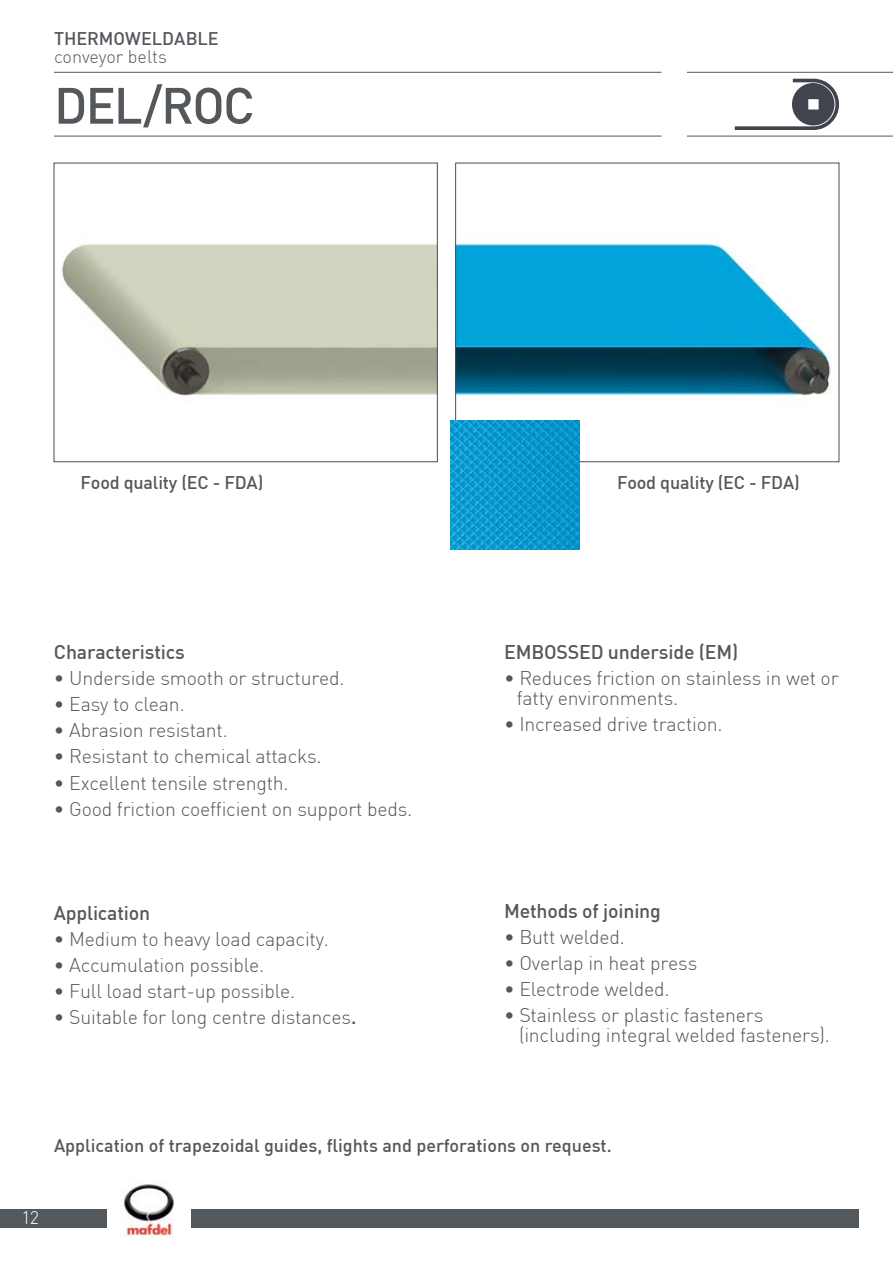
<style>
.page{position:relative;width:893px;height:1263px;background:#fff}
.page>*{position:absolute;margin:0;border:0;box-sizing:border-box;transform-origin:0 0}
.t1{font:500 50.25px "DIN Pro";color:#53585d}
.t2{font:300 19.5px/19.6px "DIN Pro";letter-spacing:-.01em;color:#53585d}
.t3{font:500 19.5px "DIN Pro";letter-spacing:-.01em;color:#53585d}
.t4{font:500 18px "DIN Pro";color:#53585d}
.t5{font:300 18px "DIN Pro";color:#53585d}
.t6{font:300 18px "DIN Pro";color:#fff}
.s1{font-weight:500}
</style>
<div class="page">
<svg style="left:735px;top:79px;width:104px;height:51px"></svg>
<img style="left:61px;top:244px;width:375px;height:152px">
<div style="left:54px;top:163px;width:384px;height:299px;border:1px solid #4d4d4f"></div>
<img style="left:457px;top:243px;width:374px;height:153px">
<div style="left:455px;top:163px;width:384px;height:299px;border:1px solid #4d4d4f"></div>
<img style="left:451px;top:420px;width:129px;height:129px">
<div style="left:0;top:1209px;width:106px;height:19px;background:#53585d"></div>
<div style="left:191px;top:1209px;width:667px;height:19px;background:#53585d"></div>
<img style="left:122px;top:1184px;width:52px;height:53px">
<hr style="left:54px;top:72px;width:607px;height:1px;background:#53585d">
<hr style="left:54px;top:136px;width:607px;height:1px;background:#53585d">
<hr style="left:687px;top:136px;width:206px;height:1px;background:#53585d">
<hr style="left:687px;top:72px;width:206px;height:1px;background:#53585d">
<p class="t4" style="left:54px;top:27px;width:166px">Thermoweldable</p>
<p class="t5" style="left:54px;top:45px;width:114px">conveyor belts</p>
<h1 class="t1" style="left:54px;top:73px;width:137px">del/roc</h1>
<p class="t4" style="left:81px;top:471px;width:184px">Food quality (EC - FDA)</p>
<p class="t4" style="left:617px;top:471px;width:184px">Food quality (EC - FDA)</p>
<p class="t3" style="left:54px;top:639px;width:132px">Characteristics</p>
<p class="t2" style="left:54px;top:668px;width:292px">• Underside smooth or structured.</p>
<p class="t2" style="left:54px;top:694px;width:132px">• Easy to clean.</p>
<p class="t2" style="left:54px;top:720px;width:175px">• Abrasion resistant.</p>
<p class="t2" style="left:54px;top:746px;width:269px">• Resistant to chemical attacks.</p>
<p class="t2" style="left:54px;top:772px;width:236px">• Excellent tensile strength.</p>
<p class="t2" style="left:54px;top:798px;width:360px">• Good friction coefficient on support beds.</p>
<p class="t3" style="left:54px;top:900px;width:98px">Application</p>
<p class="t2" style="left:54px;top:929px;width:277px">• Medium to heavy load capacity.</p>
<p class="t2" style="left:54px;top:955px;width:212px">• Accumulation possible.</p>
<p class="t2" style="left:54px;top:981px;width:243px">• Full load start-up possible.</p>
<p class="t2" style="left:54px;top:1007px;width:304px">• Suitable for long centre distances<span class="s1">.</span></p>
<p class="t3" style="left:504px;top:639px;width:25px">Embossed</p>
<p class="t3" style="left:608px;top:639px;width:132px">underside (EM)</p>
<p class="t2" style="left:517px;top:668px;width:323px;text-indent:-13px">• Reduces friction on stainless in wet or fatty environments.</p>
<p class="t2" style="left:504px;top:714px;width:220px">• Increased drive traction.</p>
<p class="t3" style="left:504px;top:898px;width:158px">Methods of joining</p>
<p class="t2" style="left:504px;top:927px;width:122px">• Butt welded.</p>
<p class="t2" style="left:504px;top:953px;width:195px">• Overlap in heat press</p>
<p class="t2" style="left:504px;top:979px;width:167px">• Electrode welded.</p>
<p class="t2" style="left:519px;top:1005px;width:312px;text-indent:-15px">• Stainless or plastic fasteners (including integral welded fasteners).</p>
<p class="t4" style="left:54px;top:1134px;width:559px">Application of trapezoidal guides, flights and perforations on request.</p>
<p class="t6" style="left:21px;top:1206px;width:19px">12</p>
</div>
